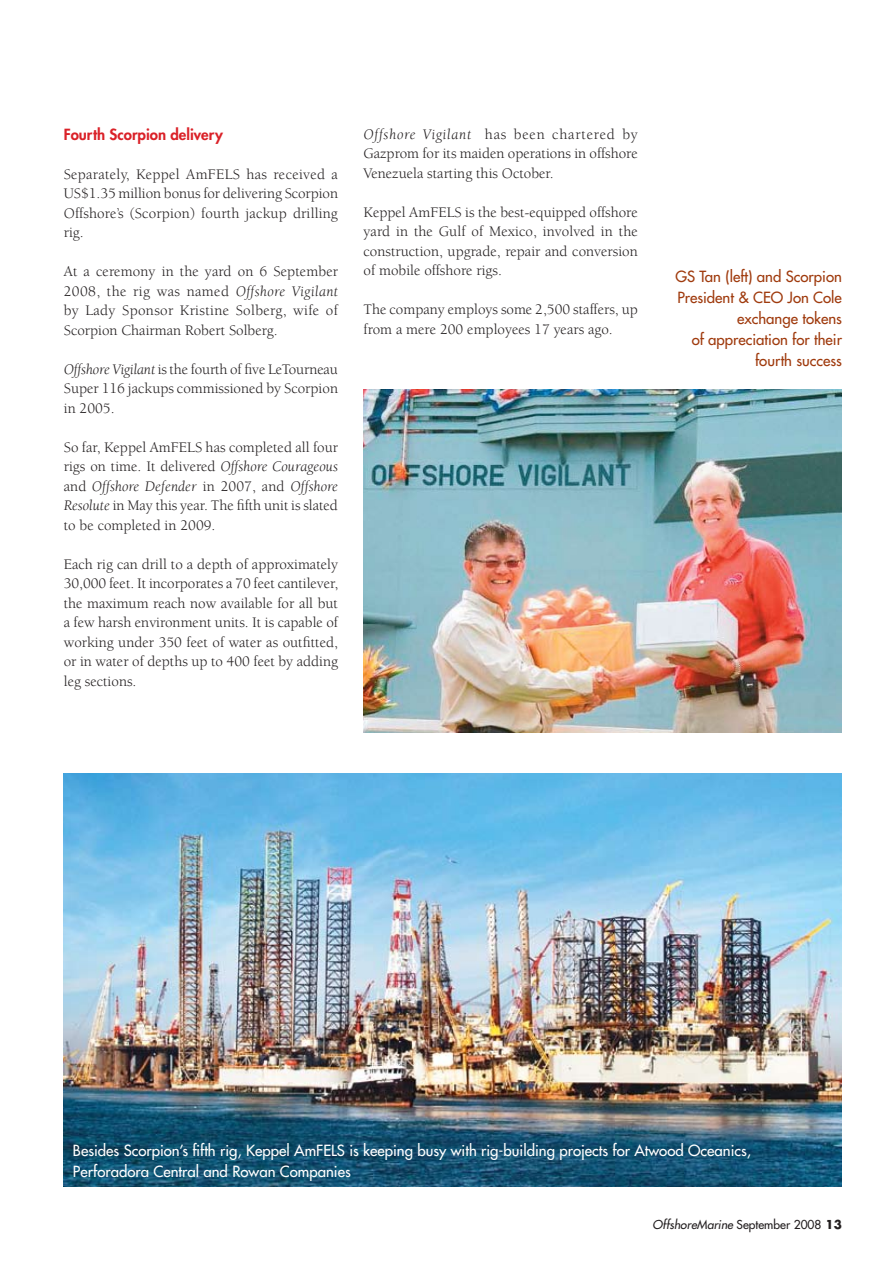
<style>
.page{position:relative;width:893px;height:1263px;background:#fff}
.page>*{position:absolute;margin:0;border:0;box-sizing:border-box;transform-origin:0 0}
.t1{font:15px/19.5px "Berkeley";color:#231f20;text-align:justify}
.t2{font:15px/21px "Futura";color:#fff}
.t3{font:15px/21px "Futura";color:#9f3a0d;text-align:right}
.t4{font:800 15px "Futura";color:#da2128}
.t5{font:italic 12px "Futura";color:#231f20}
.s1{font-style:italic}
.s2{font-style:normal}
.s3{font-weight:700;font-style:normal}
</style>
<div class="page">
<img style="left:64px;top:773px;width:778px;height:413px">
<img style="left:364px;top:390px;width:478px;height:343px">
<p class="t4" style="left:64px;top:124px;width:161px">Fourth Scorpion delivery</p>
<p class="t1" style="left:64px;top:164px;width:276px">Separately, Keppel AmFELS has received a US$1.35 million bonus for delivering Scorpion Offshore’s (Scorpion) fourth jackup drilling rig.</p>
<p class="t1" style="left:64px;top:262px;width:276px">At a ceremony in the yard on 6 September 2008, the rig was named <span class="s1">Offshore Vigilant </span>by Lady Sponsor Kristine Solberg, wife of Scorpion Chairman Robert Solberg.</p>
<p class="t1" style="left:64px;top:359px;width:276px"><span class="s1">Offshore Vigilant</span> is the fourth of five LeTourneau Super 116 jackups commissioned by Scorpion in 2005.</p>
<p class="t1" style="left:64px;top:437px;width:276px">So far, Keppel AmFELS has completed all four rigs on time. It delivered <span class="s1">Offshore Courageous </span>and <span class="s1">Offshore Defender</span> in 2007, and <span class="s1">Offshore Resolute</span> in May this year. The fifth unit is slated to be completed in 2009.</p>
<p class="t1" style="left:64px;top:554px;width:276px">Each rig can drill to a depth of approximately 30,000 feet. It incorporates a 70 feet cantilever, the maximum reach now available for all but a few harsh environment units. It is capable of working under 350 feet of water as outfitted, or in water of depths up to 400 feet by adding leg sections.</p>
<p class="t1" style="left:364px;top:125px;width:276px"><span class="s1">Offshore Vigilant</span> has been chartered by Gazprom for its maiden operations in offshore Venezuela starting this October.</p>
<p class="t1" style="left:364px;top:203px;width:276px">Keppel AmFELS is the best-equipped offshore yard in the Gulf of Mexico, involved in the construction, upgrade, repair and conversion of mobile offshore rigs.</p>
<p class="t1" style="left:364px;top:300px;width:276px">The company employs some 2,500 staffers, up from a mere 200 employees 17 years ago.</p>
<p class="t3" style="left:675px;top:265px;width:168px">GS Tan (left) and Scorpion<br>President &amp; CEO Jon Cole exchange tokens<br>of appreciation for their fourth success</p>
<p class="t2" style="left:73px;top:1140px;width:680px">Besides Scorpion’s fifth rig, Keppel AmFELS is keeping busy with rig-building projects for Atwood Oceanics,<br>Perforadora Central and Rowan Companies</p>
<p class="t5" style="left:653px;top:1217px;width:191px">OffshoreMarine <span class="s2">September 2008</span> <span class="s3">13</span></p>
</div>
